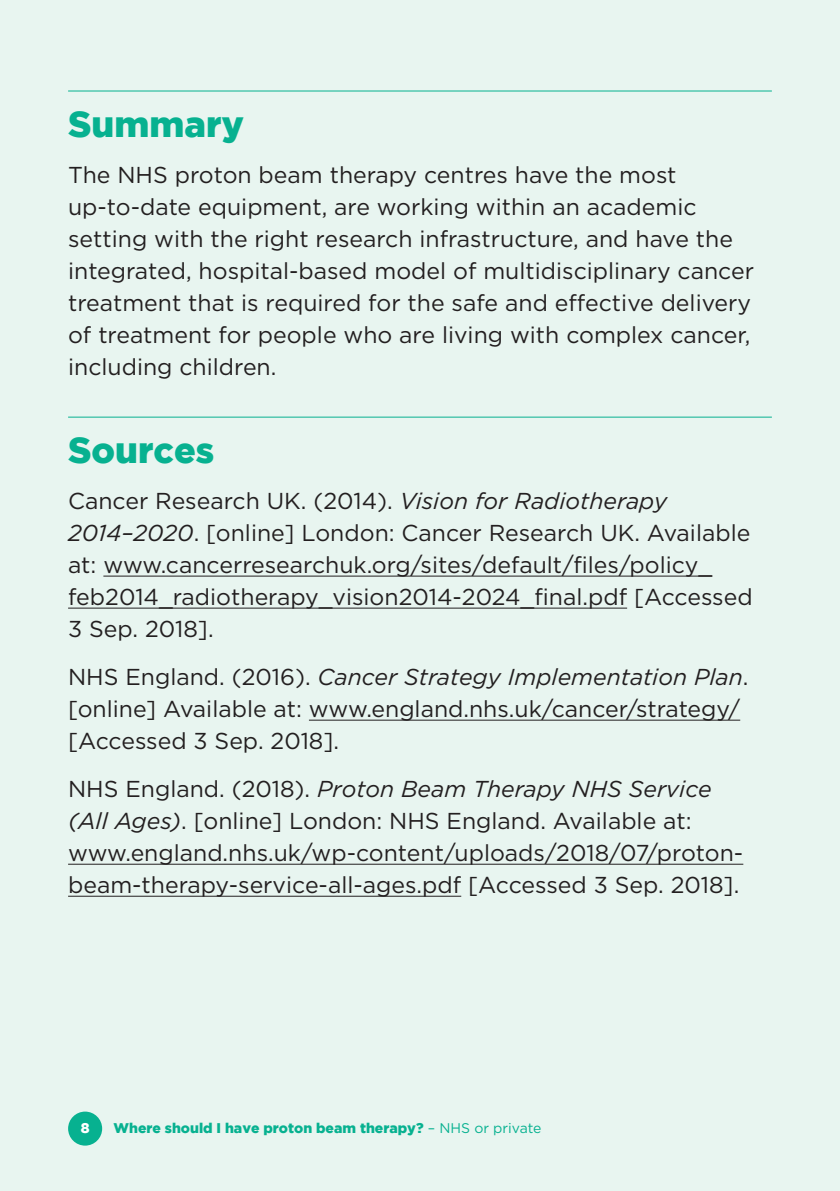
<style>
.page{position:relative;width:840px;height:1191px;background:#fff}
.page>*{position:absolute;margin:0;border:0;box-sizing:border-box;transform-origin:0 0}
.t1{font:900 36px "Gotham";color:#07b190}
.t2{font:23px/32px "Gotham";color:#231f20}
.t3{font:900 14px "Gotham";color:#07b190}
.t4{font:900 14px "Gotham";color:#fff}
.s1{font-style:italic}
.s2{font-weight:400}
</style>
<div class="page">
<div style="left:0;top:0;width:839px;height:1191px;background:#e8f5f0"></div>
<div style="left:68px;top:1111px;width:34px;height:34px;background:#07b190;border-radius:50%"></div>
<hr style="left:68px;top:90px;width:703px;height:1px;background:#07b190">
<hr style="left:68px;top:416px;width:703px;height:1px;background:#07b190">
<hr style="left:103px;top:576px;width:608px;height:1px;background:#231f20">
<hr style="left:68px;top:608px;width:558px;height:1px;background:#231f20">
<hr style="left:309px;top:720px;width:430px;height:1px;background:#231f20">
<hr style="left:68px;top:864px;width:675px;height:1px;background:#231f20">
<hr style="left:68px;top:896px;width:393px;height:1px;background:#231f20">
<h1 class="t1" style="left:68px;top:103px;width:177px">Summary</h1>
<p class="t2" style="left:68px;top:158px;width:687px">The NHS proton beam therapy centres have the most up-to-date equipment, are working within an academic setting with the right research infrastructure, and have the integrated, hospital-based model of multidisciplinary cancer treatment that is required for the safe and effective delivery of treatment for people who are living with complex cancer, including children.</p>
<h1 class="t1" style="left:68px;top:429px;width:148px">Sources</h1>
<p class="t2" style="left:68px;top:484px;width:685px">Cancer Research UK. (2014). <span class="s1">Vision for Radiotherapy 2014–2020</span>. [online] London: Cancer Research UK. Available at: www.cancerresearchuk.org/sites/default/files/policy_ feb2014_radiotherapy_vision2014-2024_final.pdf [Accessed 3 Sep. 2018].</p>
<p class="t2" style="left:68px;top:660px;width:681px">NHS England. (2016). <span class="s1">Cancer Strategy Implementation Plan</span>. [online] Available at: www.england.nhs.uk/cancer/strategy/ [Accessed 3 Sep. 2018].</p>
<p class="t2" style="left:68px;top:772px;width:676px">NHS England. (2018). <span class="s1">Proton Beam Therapy NHS Service (All Ages)</span>. [online] London: NHS England. Available at: www.england.nhs.uk/wp-content/uploads/2018/07/proton&shy;beam-therapy-service-all-ages.pdf [Accessed 3 Sep. 2018].</p>
<p class="t4" style="left:81px;top:1120px;width:10px">8</p>
<p class="t3" style="left:113px;top:1120px;width:429px">Where should I have proton beam therapy? <span class="s2">– NHS or private</span></p>
</div>
